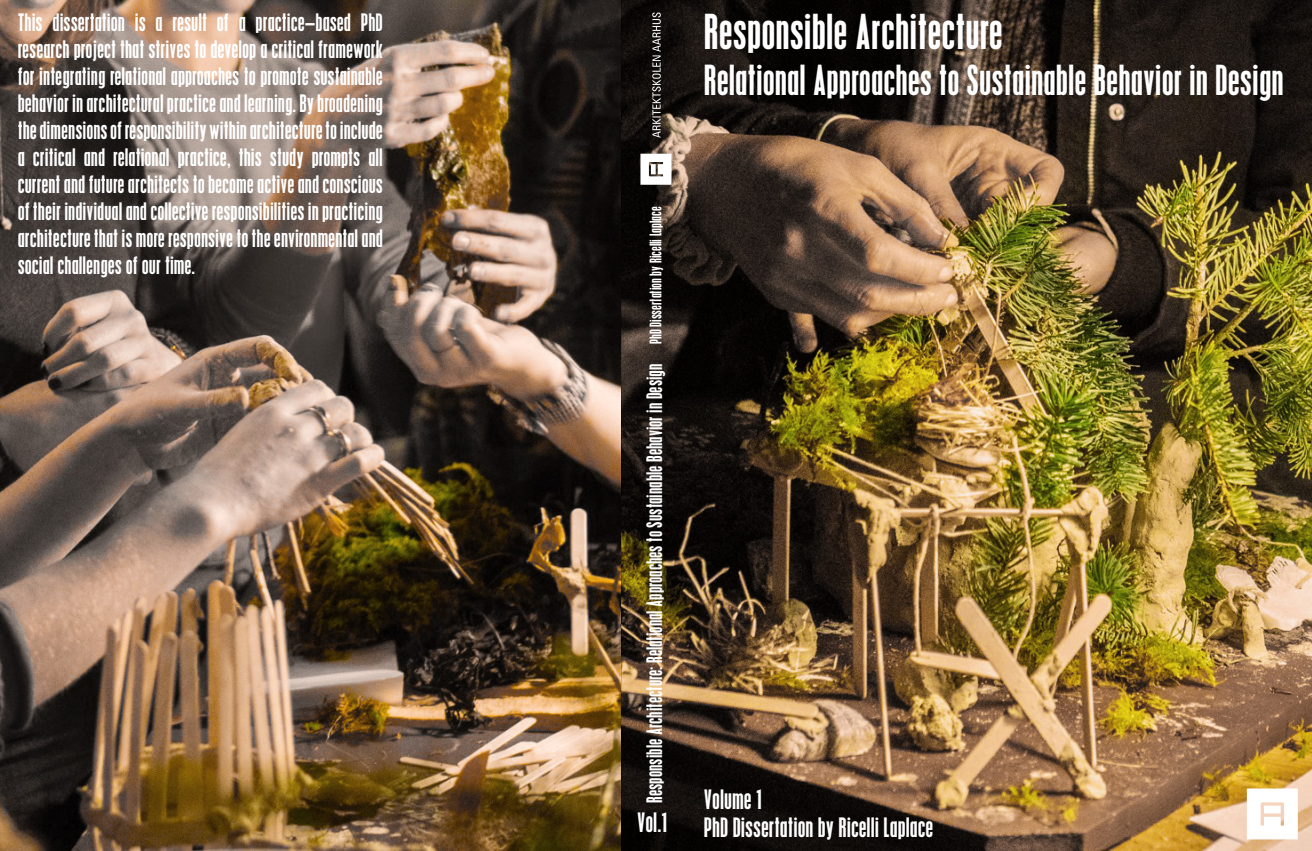
<style>
.page{position:relative;width:1312px;height:851px;background:#fff}
.page>*{position:absolute;margin:0;border:0;box-sizing:border-box;transform-origin:0 0}
._1_Chapter_Heading{font:45px "AF Camberwell One";color:#fff}
._1_Chapter_Heading-2{font:38.75px "AF Camberwell One";color:#fff}
._1_Chapter_Heading-3{font:25px "AF Camberwell One";color:#fff}
._1_Chapter_Heading-4{font:22.5px/27px "AF Camberwell One";color:#fff;text-align:justify}
._1_Chapter_Heading-5{font:20px "AF Camberwell One";color:#fff}
._1_Chapter_Heading-6{font:15px "AF Camberwell One";color:#fff}
</style>
<div class="page">
<img style="left:0;top:0;width:619px;height:850px">
<img style="left:619px;top:0;width:692px;height:850px">
<svg style="left:640px;top:154px;width:31px;height:31px"></svg>
<svg style="left:652px;top:13px;width:8px;height:125px"></svg>
<svg style="left:1246px;top:788px;width:51px;height:51px"></svg>
<p class="_1_Chapter_Heading-4" style="left:18px;top:8px;width:367px">This dissertation is a result of a practice-based PhD research project that strives to develop a critical framework for integrating relational approaches to promote sustainable behavior in architectural practice and learning. By broadening the dimensions of responsibility within architecture to include a critical and relational practice, this study prompts all current and future architects to become active and conscious of their individual and collective responsibilities in practicing architecture that is more responsive to the environmental and social challenges of our time.</p>
<p class="_1_Chapter_Heading" style="left:703px;top:6px;width:300px">Responsible Architecture</p>
<p class="_1_Chapter_Heading-2" style="left:703px;top:58px;width:581px">Relational Approaches to Sustainable Behavior in Design</p>
<p class="_1_Chapter_Heading-6" style="left:647px;top:344px;width:139px;rotate:-90deg">PhD Dissertation by Ricelli Laplace</p>
<p class="_1_Chapter_Heading-5" style="left:642px;top:802px;width:440px;rotate:-90deg">Responsible Architecture: Relational Approaches to Sustainable Behavior in Design</p>
<p class="_1_Chapter_Heading-3" style="left:637px;top:808px;width:31px">Vol.1</p>
<p class="_1_Chapter_Heading-3" style="left:703px;top:784px;width:59px">Volume 1</p>
<p class="_1_Chapter_Heading-3" style="left:703px;top:812px;width:231px">PhD Dissertation by Ricelli Laplace</p>
</div>
